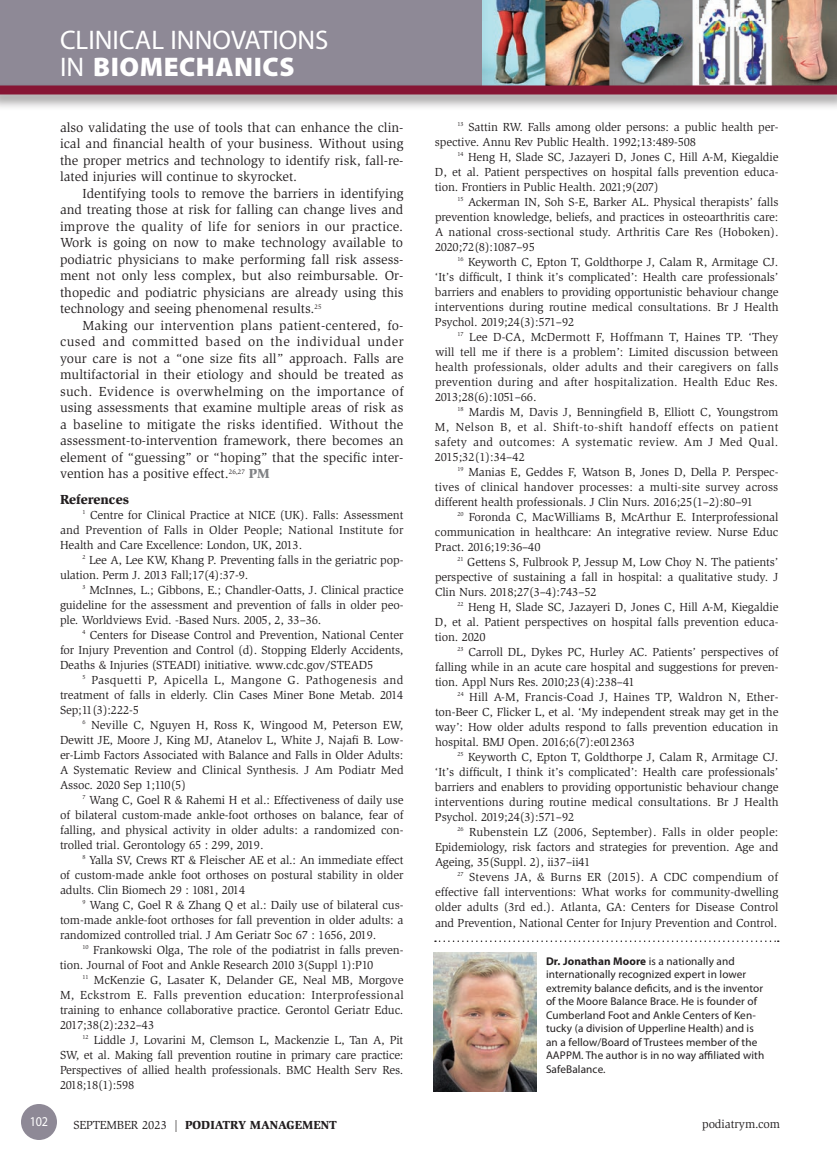
<style>
.page{position:relative;width:837px;height:1161px;background:#fff}
.page>*{position:absolute;margin:0;border:0;box-sizing:border-box;transform-origin:0 0}
.t1{font:27px "Myriad Pro";color:#fff}
.t2{font:900 27px "Myriad Pro";letter-spacing:.02em;color:#fff}
._2011-Global_Text{font:13.5px/16.5px "Slimbach";color:#231f20;text-align:justify}
._2011-Subhead1{font:900 13.5px "Slimbach";color:#231f20}
.t3{font:13.5px "Myriad Pro";color:#fff;scale:.9 1}
._2011-Global_Text-2{font:12px/15px "Slimbach";letter-spacing:-.01em;color:#231f20;text-align:justify}
.t4{font:900 12px "Slimbach";color:#231f20}
._2023-Auth_Bio{font:11.25px/13.5px "Myriad Pro";letter-spacing:.01em;color:#231f20}
.s1{font-weight:400}
.s2{font-weight:900;color:#808285}
.s3{font-weight:700}
</style>
<div class="page">
<div style="left:21px;top:1104px;width:36px;height:36px;background:#8e8996;border-radius:50%"></div>
<svg style="left:435px;top:940px;width:344px;height:2px"></svg>
<img style="left:434px;top:952px;width:103px;height:140px">
<div style="left:0;top:0;width:837px;height:88px;background:#8e8996"></div>
<img style="left:482px;top:0;width:355px;height:82px">
<div style="left:0;top:82px;width:837px;height:29px;background:#231f20;opacity:.5"></div>
<div style="left:0;top:86px;width:837px;height:8px;background:#861534"></div>
<p class="t1" style="left:60px;top:25px;width:270px">CLINICAL INNOVATIONS</p>
<p class="t2" style="left:60px;top:51px;width:236px"><span class="s1">IN</span> BIOMECHANICS</p>
<p class="_2011-Global_Text" style="left:60px;top:119px;width:345px">also validating the use of tools that can enhance the clin&shy;ical and financial health of your business. Without using the proper metrics and technology to identify risk, fall-re&shy;lated injuries will continue to skyrocket.</p>
<p class="_2011-Global_Text" style="left:60px;top:185px;width:345px;text-indent:23px">Identifying tools to remove the barriers in identifying and treating those at risk for falling can change lives and improve the quality of life for seniors in our practice.<br>Work is going on now to make technology available to podiatric physicians to make performing fall risk assess&shy;ment not only less complex, but also reimbursable. Or&shy;thopedic and podiatric physicians are already using this technology and seeing phenomenal results.<sup>25</sup></p>
<p class="_2011-Global_Text" style="left:60px;top:317px;width:345px;text-indent:22px">Making our intervention plans patient-centered, fo&shy;cused and committed based on the individual under your care is not a “one size fits all” approach. Falls are multifactorial in their etiology and should be treated as such. Evidence is overwhelming on the importance of using assessments that examine multiple areas of risk as a baseline to mitigate the risks identified. Without the assessment-to-intervention framework, there becomes an element of “guessing” or “hoping” that the specific inter&shy;vention has a positive effect.<sup>26,27</sup> <span class="s2">PM</span></p>
<p class="_2011-Subhead1" style="left:60px;top:491px;width:70px">References</p>
<p class="_2011-Global_Text-2" style="left:60px;top:507px;width:345px;text-indent:22px"><sup>1</sup> Centre for Clinical Practice at NICE (UK). Falls: Assessment and Prevention of Falls in Older People; National Institute for Health and Care Excellence: London, UK, 2013.</p>
<p class="_2011-Global_Text-2" style="left:60px;top:552px;width:345px;text-indent:22px"><sup>2</sup> Lee A, Lee KW, Khang P. Preventing falls in the geriatric pop&shy;ulation. Perm J. 2013 Fall;17(4):37-9.</p>
<p class="_2011-Global_Text-2" style="left:60px;top:582px;width:345px;text-indent:22px"><sup>3</sup> McInnes, L.; Gibbons, E.; Chandler-Oatts, J. Clinical practice guideline for the assessment and prevention of falls in older peo&shy;ple. Worldviews Evid. -Based Nurs. 2005, 2, 33–36.</p>
<p class="_2011-Global_Text-2" style="left:60px;top:627px;width:345px;text-indent:22px"><sup>4</sup> Centers for Disease Control and Prevention, National Center for Injury Prevention and Control (d). Stopping Elderly Accidents, Deaths &amp; Injuries (STEADI) initiative. www.cdc.gov/STEAD5</p>
<p class="_2011-Global_Text-2" style="left:60px;top:672px;width:345px;text-indent:22px"><sup>5</sup> Pasquetti P, Apicella L, Mangone G. Pathogenesis and treatment of falls in elderly. Clin Cases Miner Bone Metab. 2014<br>Sep;11(3):222-5</p>
<p class="_2011-Global_Text-2" style="left:60px;top:717px;width:345px;text-indent:22px"><sup>6</sup> Neville C, Nguyen H, Ross K, Wingood M, Peterson EW, Dewitt JE, Moore J, King MJ, Atanelov L, White J, Najafi B. Low&shy;er-Limb Factors Associated with Balance and Falls in Older Adults:<br>A Systematic Review and Clinical Synthesis. J Am Podiatr Med Assoc. 2020 Sep 1;110(5)</p>
<p class="_2011-Global_Text-2" style="left:60px;top:792px;width:345px;text-indent:22px"><sup>7</sup> Wang C, Goel R &amp; Rahemi H et al.: Effectiveness of daily use of bilateral custom-made ankle-foot orthoses on balance, fear of falling, and physical activity in older adults: a randomized con&shy;trolled trial. Gerontology 65 : 299, 2019.</p>
<p class="_2011-Global_Text-2" style="left:60px;top:852px;width:345px;text-indent:22px"><sup>8</sup> Yalla SV, Crews RT &amp; Fleischer AE et al.: An immediate effect of custom-made ankle foot orthoses on postural stability in older adults. Clin Biomech 29 : 1081, 2014</p>
<p class="_2011-Global_Text-2" style="left:60px;top:897px;width:345px;text-indent:22px"><sup>9</sup> Wang C, Goel R &amp; Zhang Q et al.: Daily use of bilateral cus&shy;tom-made ankle-foot orthoses for fall prevention in older adults: a randomized controlled trial. J Am Geriatr Soc 67 : 1656, 2019.</p>
<p class="_2011-Global_Text-2" style="left:60px;top:942px;width:345px;text-indent:23px"><sup>10</sup> Frankowski Olga, The role of the podiatrist in falls preven&shy;tion. Journal of Foot and Ankle Research 2010 3(Suppl 1):P10</p>
<p class="_2011-Global_Text-2" style="left:60px;top:972px;width:345px;text-indent:22px"><sup>11</sup> McKenzie G, Lasater K, Delander GE, Neal MB, Morgove M, Eckstrom E. Falls prevention education: Interprofessional training to enhance collaborative practice. Gerontol Geriatr Educ.<br>2017;38(2):232–43</p>
<p class="_2011-Global_Text-2" style="left:60px;top:1032px;width:345px;text-indent:22px"><sup>12</sup> Liddle J, Lovarini M, Clemson L, Mackenzie L, Tan A, Pit SW, et al. Making fall prevention routine in primary care practice:<br>Perspectives of allied health professionals. BMC Health Serv Res.<br>2018;18(1):598</p>
<p class="_2011-Global_Text-2" style="left:435px;top:119px;width:345px;text-indent:23px"><sup>13</sup> Sattin RW. Falls among older persons: a public health per&shy;spective. Annu Rev Public Health. 1992;13:489-508</p>
<p class="_2011-Global_Text-2" style="left:435px;top:149px;width:345px;text-indent:23px"><sup>14</sup> Heng H, Slade SC, Jazayeri D, Jones C, Hill A-M, Kiegaldie D, et al. Patient perspectives on hospital falls prevention educa&shy;tion. Frontiers in Public Health. 2021;9(207)</p>
<p class="_2011-Global_Text-2" style="left:435px;top:194px;width:345px;text-indent:22px"><sup>15</sup> Ackerman IN, Soh S-E, Barker AL. Physical therapists’ falls prevention knowledge, beliefs, and practices in osteoarthritis care:<br>A national cross-sectional study. Arthritis Care Res (Hoboken).<br>2020;72(8):1087–95</p>
<p class="_2011-Global_Text-2" style="left:435px;top:254px;width:345px;text-indent:23px"><sup>16</sup> Keyworth C, Epton T, Goldthorpe J, Calam R, Armitage CJ. ‘It’s difficult, I think it’s complicated’: Health care professionals’ barriers and enablers to providing opportunistic behaviour change interventions during routine medical consultations. Br J Health Psychol. 2019;24(3):571–92</p>
<p class="_2011-Global_Text-2" style="left:435px;top:329px;width:345px;text-indent:22px"><sup>17</sup> Lee D-CA, McDermott F, Hoffmann T, Haines TP. ‘They will tell me if there is a problem’: Limited discussion between health professionals, older adults and their caregivers on falls prevention during and after hospitalization. Health Educ Res.<br>2013;28(6):1051–66.</p>
<p class="_2011-Global_Text-2" style="left:435px;top:404px;width:345px;text-indent:23px"><sup>18</sup> Mardis M, Davis J, Benningfield B, Elliott C, Youngstrom M, Nelson B, et al. Shift-to-shift handoff effects on patient safety and outcomes: A systematic review. Am J Med Qual.<br>2015;32(1):34–42</p>
<p class="_2011-Global_Text-2" style="left:435px;top:464px;width:345px;text-indent:23px"><sup>19</sup> Manias E, Geddes F, Watson B, Jones D, Della P. Perspec&shy;tives of clinical handover processes: a multi-site survey across different health professionals. J Clin Nurs. 2016;25(1–2):80–91</p>
<p class="_2011-Global_Text-2" style="left:435px;top:509px;width:345px;text-indent:23px"><sup>20</sup> Foronda C, MacWilliams B, McArthur E. Interprofessional communication in healthcare: An integrative review. Nurse Educ Pract. 2016;19:36–40</p>
<p class="_2011-Global_Text-2" style="left:435px;top:554px;width:345px;text-indent:22px"><sup>21</sup> Gettens S, Fulbrook P, Jessup M, Low Choy N. The patients’ perspective of sustaining a fall in hospital: a qualitative study. J Clin Nurs. 2018;27(3–4):743–52</p>
<p class="_2011-Global_Text-2" style="left:435px;top:599px;width:345px;text-indent:23px"><sup>22</sup> Heng H, Slade SC, Jazayeri D, Jones C, Hill A-M, Kiegaldie D, et al. Patient perspectives on hospital falls prevention educa&shy;tion. 2020</p>
<p class="_2011-Global_Text-2" style="left:435px;top:644px;width:345px;text-indent:22px"><sup>23</sup> Carroll DL, Dykes PC, Hurley AC. Patients’ perspectives of falling while in an acute care hospital and suggestions for preven&shy;tion. Appl Nurs Res. 2010;23(4):238–41</p>
<p class="_2011-Global_Text-2" style="left:435px;top:689px;width:345px;text-indent:22px"><sup>24</sup> Hill A-M, Francis-Coad J, Haines TP, Waldron N, Ether&shy;ton-Beer C, Flicker L, et al. ‘My independent streak may get in the way’: How older adults respond to falls prevention education in hospital. BMJ Open. 2016;6(7):e012363</p>
<p class="_2011-Global_Text-2" style="left:435px;top:749px;width:345px;text-indent:23px"><sup>25</sup> Keyworth C, Epton T, Goldthorpe J, Calam R, Armitage CJ. ‘It’s difficult, I think it’s complicated’: Health care professionals’ barriers and enablers to providing opportunistic behaviour change interventions during routine medical consultations. Br J Health Psychol. 2019;24(3):571–92</p>
<p class="_2011-Global_Text-2" style="left:435px;top:824px;width:345px;text-indent:22px"><sup>26</sup> Rubenstein LZ (2006, September). Falls in older people:<br>Epidemiology, risk factors and strategies for prevention. Age and Ageing, 35(Suppl. 2), ii37–ii41</p>
<p class="_2011-Global_Text-2" style="left:435px;top:869px;width:345px;text-indent:22px"><sup>27</sup> Stevens JA, &amp; Burns ER (2015). A CDC compendium of effective fall interventions: What works for community-dwelling older adults (3rd ed.). Atlanta, GA: Centers for Disease Control</p>
<p class="_2011-Global_Text-2" style="left:435px;top:916px;width:344px">and Prevention, National Center for Injury Prevention and Control.</p>
<p class="_2023-Auth_Bio" style="left:546px;top:954px;width:220px"><span class="s3">Dr. Jonathan Moore</span> is a nationally and internationally recognized expert in lower extremity balance deficits, and is the inventor of the Moore Balance Brace. He is founder of Cumberland Foot and Ankle Centers of Ken&shy;tucky (a division of Upperline Health) and is an a fellow/Board of Trustees member of the AAPPM. The author is in no way affiliated with SafeBalance.</p>
<p class="t3" style="left:30px;top:1114px;width:22px">102</p>
<p class="t4" style="left:74px;top:1117px;width:265px"><span class="s1">SEPTEMBER 2023 |</span> PODIATRY MANAGEMENT</p>
<p class="_2011-Global_Text-2" style="left:702px;top:1117px;width:79px">podiatrym.com</p>
</div>
